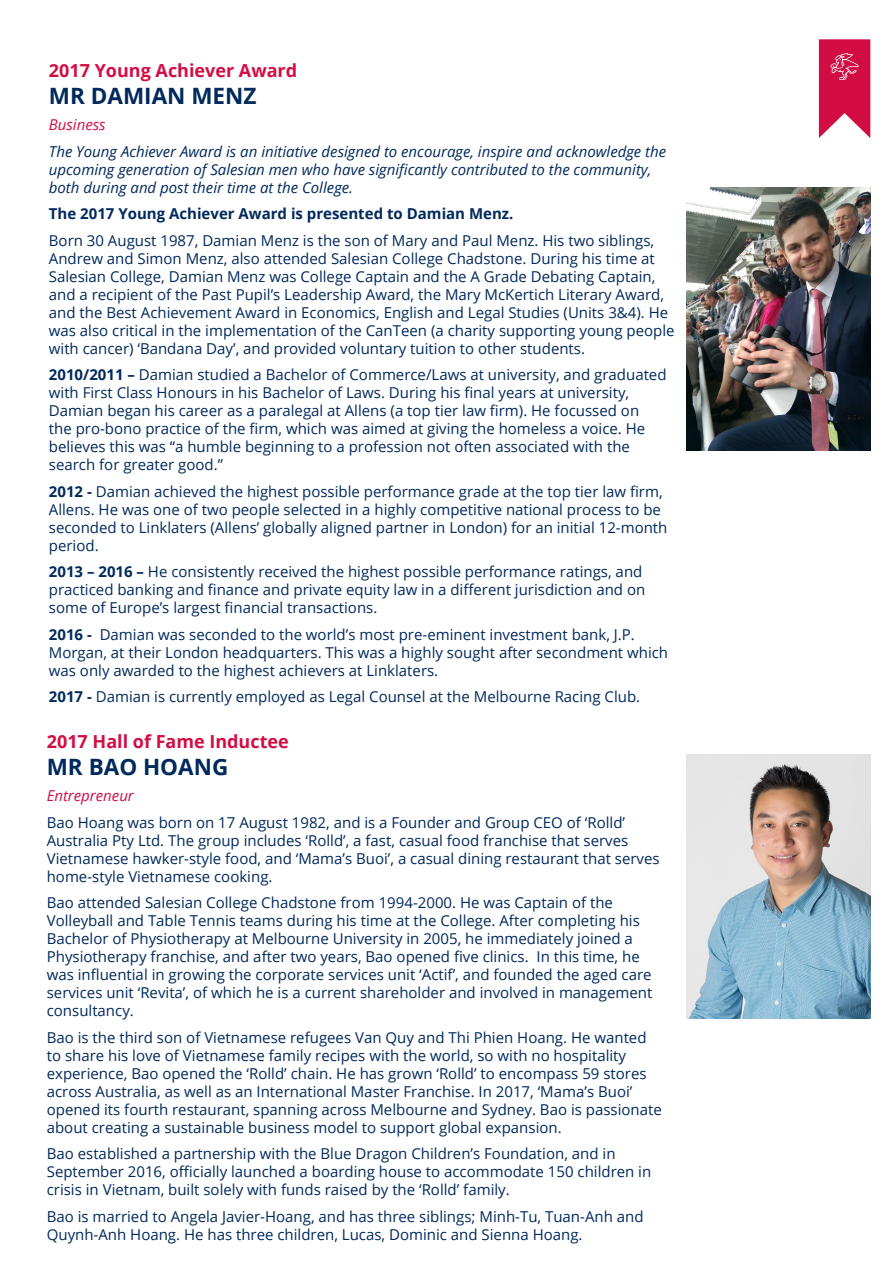
<style>
.page{position:relative;width:893px;height:1263px;background:#fff}
.page>*{position:absolute;margin:0;border:0;box-sizing:border-box;transform-origin:0 0}
.salesian_copy{font:700 22.5px "Open Sans";color:#00295c}
.salesian_copy-2{font:700 18px "Open Sans";color:#d20d44}
.salesian_copy-3{font:15px/18px "Open Sans";color:#00295c}
.salesian_copy-4{font:italic 15px/18px "Open Sans";color:#00295c}
.salesian_copy-5{font:700 15px "Open Sans";color:#00295c}
.salesian_copy-6{font:italic 15px "Open Sans";color:#d20d44}
.s1{font-weight:700}
</style>
<div class="page">
<img style="left:687px;top:187px;width:183px;height:264px">
<img style="left:687px;top:755px;width:183px;height:263px">
<svg style="left:819px;top:39px;width:51px;height:99px;background:#d93361"></svg>
<p class="salesian_copy-2" style="left:49px;top:58px;width:250px">2017 Young Achiever Award</p>
<p class="salesian_copy" style="left:49px;top:80px;width:209px">MR DAMIAN MENZ</p>
<p class="salesian_copy-6" style="left:49px;top:115px;width:58px">Business</p>
<p class="salesian_copy-4" style="left:49px;top:142px;width:619px">The Young Achiever Award is an initiative designed to encourage, inspire and acknowledge the upcoming generation of Salesian men who have significantly contributed to the community, both during and post their time at the College.</p>
<p class="salesian_copy-5" style="left:49px;top:203px;width:466px">The 2017 Young Achiever Award is presented to Damian Menz.</p>
<p class="salesian_copy-3" style="left:49px;top:231px;width:627px">Born 30 August 1987, Damian Menz is the son of Mary and Paul Menz. His two siblings, Andrew and Simon Menz, also attended Salesian College Chadstone. During his time at Salesian College, Damian Menz was College Captain and the A Grade Debating Captain, and a recipient of the Past Pupil’s Leadership Award, the Mary McKertich Literary Award, and the Best Achievement Award in Economics, English and Legal Studies (Units 3&amp;4). He was also critical in the implementation of the CanTeen (a charity supporting young people with cancer) ‘Bandana Day’, and provided voluntary tuition to other students.</p>
<p class="salesian_copy-3" style="left:49px;top:366px;width:619px"><span class="s1">2010/2011 –</span> Damian studied a Bachelor of Commerce/Laws at university, and graduated with First Class Honours in his Bachelor of Laws. During his final years at university, Damian began his career as a paralegal at Allens (a top tier law firm). He focussed on<br>the pro-bono practice of the firm, which was aimed at giving the homeless a voice. He believes this was “a humble beginning to a profession not often associated with the search for greater good.”</p>
<p class="salesian_copy-3" style="left:49px;top:482px;width:620px"><span class="s1">2012 -</span> Damian achieved the highest possible performance grade at the top tier law firm, Allens. He was one of two people selected in a highly competitive national process to be seconded to Linklaters (Allens’ globally aligned partner in London) for an initial 12-month period.</p>
<p class="salesian_copy-3" style="left:49px;top:563px;width:598px"><span class="s1">2013 – 2016 –</span> He consistently received the highest possible performance ratings, and practiced banking and finance and private equity law in a different jurisdiction and on some of Europe’s largest financial transactions.</p>
<p class="salesian_copy-3" style="left:49px;top:625px;width:621px"><span class="s1">2016 -</span> Damian was seconded to the world’s most pre-eminent investment bank, J.P.<br>Morgan, at their London headquarters. This was a highly sought after secondment which was only awarded to the highest achievers at Linklaters.</p>
<p class="salesian_copy-3" style="left:49px;top:688px;width:593px"><span class="s1">2017 -</span> Damian is currently employed as Legal Counsel at the Melbourne Racing Club.</p>
<p class="salesian_copy-2" style="left:47px;top:729px;width:243px">2017 Hall of Fame Inductee</p>
<p class="salesian_copy" style="left:47px;top:751px;width:183px">MR BAO HOANG</p>
<p class="salesian_copy-6" style="left:47px;top:785px;width:89px">Entrepreneur</p>
<p class="salesian_copy-3" style="left:47px;top:813px;width:614px">Bao Hoang was born on 17 August 1982, and is a Founder and Group CEO of ‘Rolld’ Australia Pty Ltd. The group includes ‘Rolld’, a fast, casual food franchise that serves Vietnamese hawker-style food, and ‘Mama’s Buoi’, a casual dining restaurant that serves home-style Vietnamese cooking.</p>
<p class="salesian_copy-3" style="left:47px;top:893px;width:607px">Bao attended Salesian College Chadstone from 1994-2000. He was Captain of the Volleyball and Table Tennis teams during his time at the College. After completing his Bachelor of Physiotherapy at Melbourne University in 2005, he immediately joined a Physiotherapy franchise, and after two years, Bao opened five clinics. In this time, he was influential in growing the corporate services unit ‘Actif’, and founded the aged care services unit ‘Revita’, of which he is a current shareholder and involved in management consultancy.</p>
<p class="salesian_copy-3" style="left:47px;top:1028px;width:616px">Bao is the third son of Vietnamese refugees Van Quy and Thi Phien Hoang. He wanted to share his love of Vietnamese family recipes with the world, so with no hospitality experience, Bao opened the ‘Rolld’ chain. He has grown ‘Rolld’ to encompass 59 stores across Australia, as well as an International Master Franchise. In 2017, ‘Mama’s Buoi’ opened its fourth restaurant, spanning across Melbourne and Sydney. Bao is passionate about creating a sustainable business model to support global expansion.</p>
<p class="salesian_copy-3" style="left:47px;top:1144px;width:606px">Bao established a partnership with the Blue Dragon Children’s Foundation, and in<br>September 2016, officially launched a boarding house to accommodate 150 children in crisis in Vietnam, built solely with funds raised by the ‘Rolld’ family.</p>
<p class="salesian_copy-3" style="left:47px;top:1207px;width:598px">Bao is married to Angela Javier-Hoang, and has three siblings; Minh-Tu, Tuan-Anh and<br>Quynh-Anh Hoang. He has three children, Lucas, Dominic and Sienna Hoang.</p>
</div>
